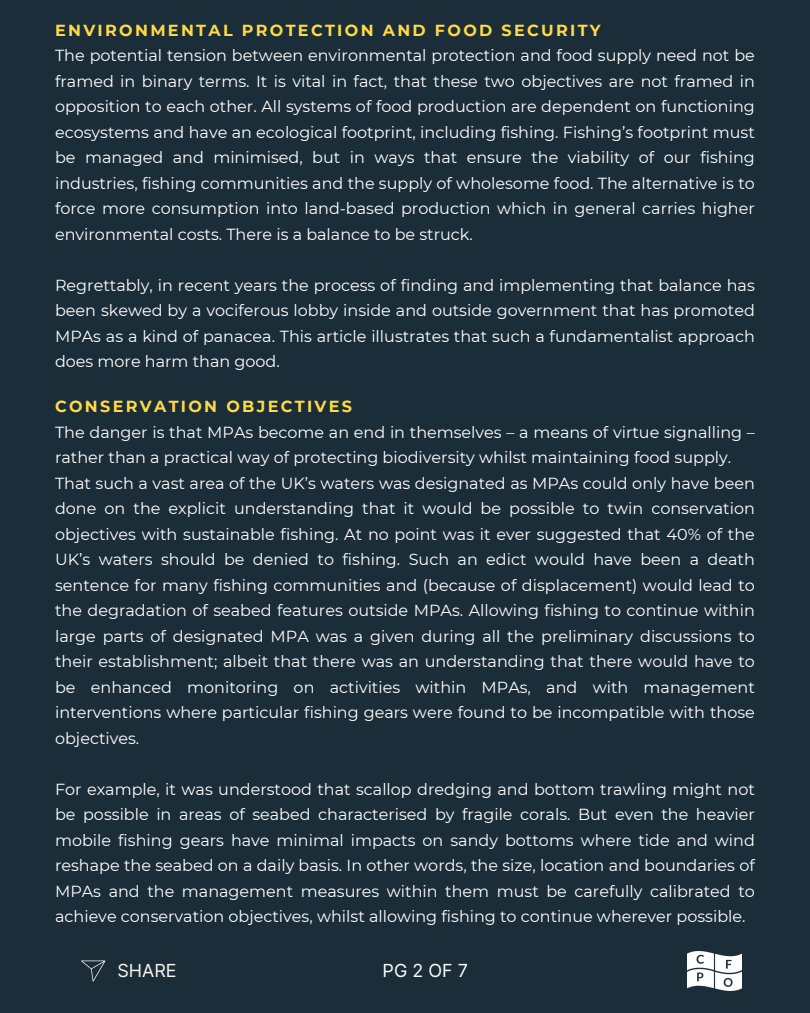
<style>
.page{position:relative;width:810px;height:1013px;background:#fff}
.page>*{position:absolute;margin:0;border:0;box-sizing:border-box;transform-origin:0 0}
.t1{font:18px "Inter";letter-spacing:.28em;color:#fff}
.t2{font:18px "Inter";color:#f7f6f1}
.t3{font:16px/25.5px "Montserrat";color:#fff;text-align:justify}
.t4{font:700 16px "Montserrat";letter-spacing:.145em;color:#ffda44}
</style>
<div class="page">
<div style="left:0;top:0;width:810px;height:1012px;background:#1a2d39"></div>
<svg style="left:81px;top:960px;width:24px;height:21px"></svg>
<img style="left:687px;top:951px;width:54px;height:39px">
<p class="t4" style="left:55px;top:20px;width:547px">ENVIRONMENTAL PROTECTION AND FOOD SECURITY</p>
<p class="t3" style="left:55px;top:43px;width:701px">The potential tension between environmental protection and food supply need not be framed in binary terms. It is vital in fact, that these two objectives are not framed in opposition to each other. All systems of food production are dependent on functioning ecosystems and have an ecological footprint, including fishing. Fishing’s footprint must be managed and minimised, but in ways that ensure the viability of our fishing industries, fishing communities and the supply of wholesome food. The alternative is to force more consumption into land-based production which in general carries higher environmental costs. There is a balance to be struck.</p>
<p class="t3" style="left:55px;top:272px;width:701px">Regrettably, in recent years the process of finding and implementing that balance has been skewed by a vociferous lobby inside and outside government that has promoted MPAs as a kind of panacea. This article illustrates that such a fundamentalist approach does more harm than good.</p>
<p class="t4" style="left:55px;top:396px;width:299px">CONSERVATION OBJECTIVES</p>
<p class="t3" style="left:55px;top:419px;width:701px;text-align:left">The danger is that MPAs become an end in themselves – a means of virtue signalling – rather than a practical way of protecting biodiversity whilst maintaining food supply.<br>That such a vast area of the UK’s waters was designated as MPAs could only have been done on the explicit understanding that it would be possible to twin conservation objectives with sustainable fishing. At no point was it ever suggested that 40% of the UK’s waters should be denied to fishing. Such an edict would have been a death sentence for many fishing communities and (because of displacement) would lead to the degradation of seabed features outside MPAs. Allowing fishing to continue within large parts of designated MPA was a given during all the preliminary discussions to their establishment; albeit that there was an understanding that there would have to be enhanced monitoring on activities within MPAs, and with management interventions where particular fishing gears were found to be incompatible with those objectives.</p>
<p class="t3" style="left:55px;top:776px;width:701px">For example, it was understood that scallop dredging and bottom trawling might not be possible in areas of seabed characterised by fragile corals. But even the heavier mobile fishing gears have minimal impacts on sandy bottoms where tide and wind reshape the seabed on a daily basis. In other words, the size, location and boundaries of MPAs and the management measures within them must be carefully calibrated to achieve conservation objectives, whilst allowing fishing to continue wherever possible.</p>
<h1 class="t2" style="left:117px;top:960px;width:61px">SHARE</h1>
<h1 class="t1" style="left:383px;top:959px;width:87px">PG2OF7</h1>
</div>
